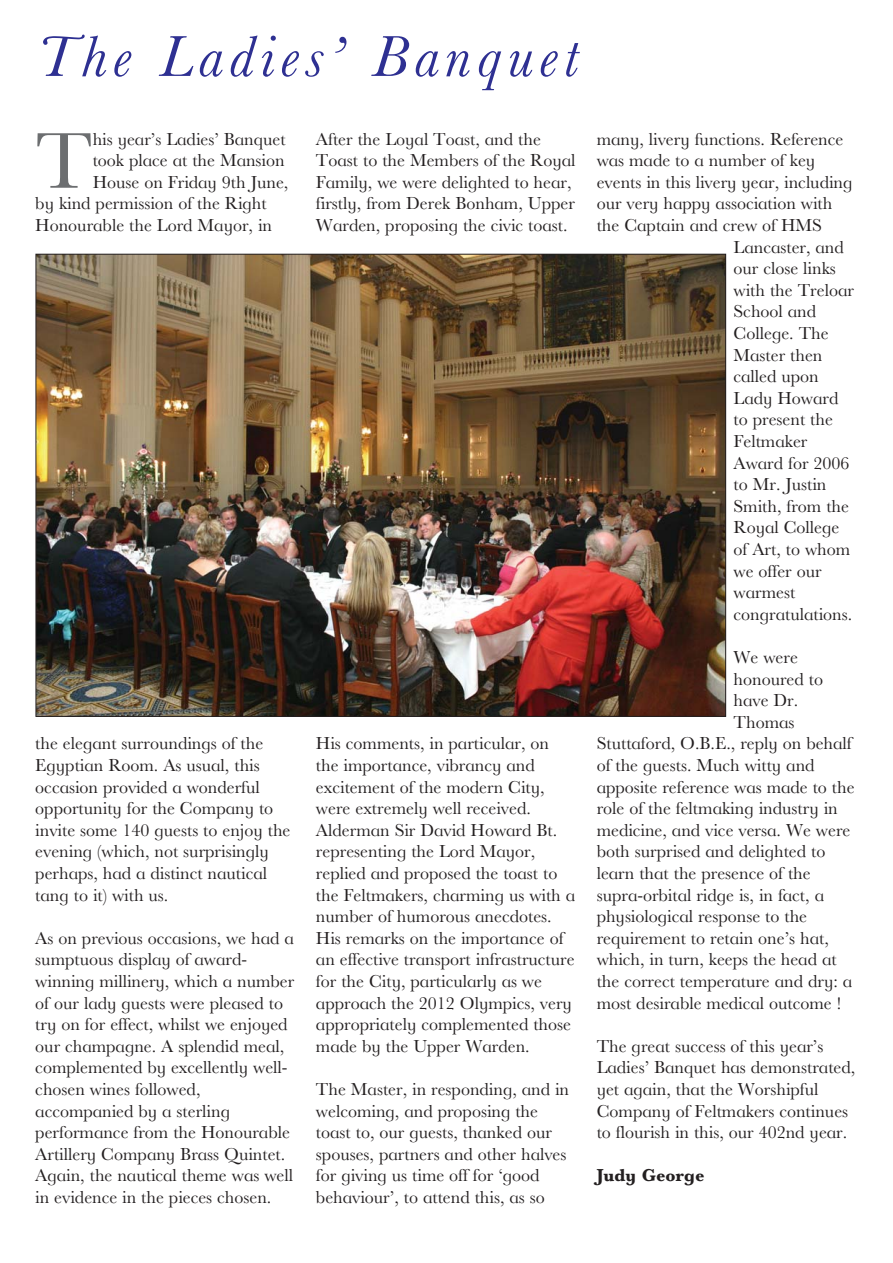
<style>
.page{position:relative;width:893px;height:1263px;background:#fff}
.page>*{position:absolute;margin:0;border:0;box-sizing:border-box;transform-origin:0 0}
.t1{font:82.2px "Baskerville MT Schlbk";color:#6c6e70}
.t2{font:italic 60px "Baskerville MT Schlbk";letter-spacing:.1em;color:#2e3092}
.t3{font:18px/21.6px "Baskerville MT Schlbk";color:#231f20}
.t4{font:700 18px "Baskerville MT Schlbk";color:#231f20}
</style>
<div class="page">
<img style="left:38px;top:256px;width:686px;height:459px">
<h2 class="t2" style="left:36px;top:33px;width:543px">The Ladies’ Banquet</h2>
<h1 class="t1" style="left:35px;top:129px;width:59px">T</h1>
<p class="t3" style="left:93px;top:129px;width:195px">his year’s Ladies’ Banquet</p>
<p class="t3" style="left:93px;top:151px;width:193px">took place at the Mansion</p>
<p class="t3" style="left:93px;top:173px;width:197px">House on Friday 9th June,</p>
<p class="t3" style="left:35px;top:194px;width:233px">by kind permission of the Right</p>
<p class="t3" style="left:35px;top:216px;width:238px">Honourable the Lord Mayor, in</p>
<p class="t3" style="left:35px;top:734px;width:257px">the elegant surroundings of the<br>Egyptian Room. As usual, this occasion provided a wonderful opportunity for the Company to invite some 140 guests to enjoy the evening (which, not surprisingly perhaps, had a distinct nautical tang to it) with us.</p>
<p class="t3" style="left:35px;top:929px;width:261px">As on previous occasions, we had a sumptuous display of award&shy;winning millinery, which a number of our lady guests were pleased to try on for effect, whilst we enjoyed our champagne. A splendid meal, complemented by excellently well&shy;chosen wines followed, accompanied by a sterling performance from the Honourable<br>Artillery Company Brass Quintet.<br>Again, the nautical theme was well in evidence in the pieces chosen.</p>
<p class="t3" style="left:316px;top:129px;width:261px">After the Loyal Toast, and the Toast to the Members of the Royal Family, we were delighted to hear, firstly, from Derek Bonham, Upper Warden, proposing the civic toast.</p>
<p class="t3" style="left:316px;top:734px;width:261px">His comments, in particular, on the importance, vibrancy and excitement of the modern City, were extremely well received.<br>Alderman Sir David Howard Bt. representing the Lord Mayor, replied and proposed the toast to the Feltmakers, charming us with a number of humorous anecdotes.<br>His remarks on the importance of an effective transport infrastructure for the City, particularly as we approach the 2012 Olympics, very appropriately complemented those made by the Upper Warden.</p>
<p class="t3" style="left:316px;top:1080px;width:255px">The Master, in responding, and in welcoming, and proposing the toast to, our guests, thanked our spouses, partners and other halves for giving us time off for ‘good behaviour’, to attend this, as so</p>
<p class="t3" style="left:597px;top:129px;width:248px">many, livery functions. Reference</p>
<p class="t3" style="left:597px;top:151px;width:220px">was made to a number of key</p>
<p class="t3" style="left:597px;top:173px;width:257px">events in this livery year, including</p>
<p class="t3" style="left:597px;top:194px;width:237px">our very happy association with</p>
<p class="t3" style="left:597px;top:216px;width:227px">the Captain and crew of HMS</p>
<p class="t3" style="left:733px;top:237px;width:112px">Lancaster, and</p>
<p class="t3" style="left:733px;top:259px;width:104px">our close links</p>
<p class="t3" style="left:733px;top:281px;width:122px">with the Treloar</p>
<p class="t3" style="left:733px;top:302px;width:84px">School and</p>
<p class="t3" style="left:733px;top:324px;width:97px">College. The</p>
<p class="t3" style="left:733px;top:345px;width:90px">Master then</p>
<p class="t3" style="left:733px;top:367px;width:87px">called upon</p>
<p class="t3" style="left:733px;top:389px;width:106px">Lady Howard</p>
<p class="t3" style="left:733px;top:410px;width:101px">to present the</p>
<p class="t3" style="left:733px;top:432px;width:75px">Feltmaker</p>
<p class="t3" style="left:733px;top:453px;width:118px">Award for 2006</p>
<p class="t3" style="left:733px;top:475px;width:94px">to Mr. Justin</p>
<p class="t3" style="left:733px;top:497px;width:117px">Smith, from the</p>
<p class="t3" style="left:733px;top:518px;width:107px">Royal College</p>
<p class="t3" style="left:733px;top:540px;width:118px">of Art, to whom</p>
<p class="t3" style="left:733px;top:561px;width:90px">we offer our</p>
<p class="t3" style="left:733px;top:583px;width:63px">warmest</p>
<p class="t3" style="left:733px;top:605px;width:120px">congratulations.</p>
<p class="t3" style="left:733px;top:648px;width:66px">We were</p>
<p class="t3" style="left:733px;top:669px;width:91px">honoured to</p>
<p class="t3" style="left:733px;top:691px;width:66px">have Dr.</p>
<p class="t3" style="left:733px;top:713px;width:62px">Thomas</p>
<p class="t3" style="left:597px;top:734px;width:257px">Stuttaford, O.B.E., reply on behalf</p>
<p class="t3" style="left:597px;top:756px;width:219px">of the guests. Much witty and</p>
<p class="t3" style="left:597px;top:777px;width:259px">apposite reference was made to the</p>
<p class="t3" style="left:597px;top:799px;width:243px">role of the feltmaking industry in</p>
<p class="t3" style="left:597px;top:821px;width:255px">medicine, and vice versa. We were</p>
<p class="t3" style="left:597px;top:842px;width:230px">both surprised and delighted to</p>
<p class="t3" style="left:597px;top:864px;width:216px">learn that the presence of the</p>
<p class="t3" style="left:597px;top:885px;width:229px">supra-orbital ridge is, in fact, a</p>
<p class="t3" style="left:597px;top:907px;width:212px">physiological response to the</p>
<p class="t3" style="left:597px;top:929px;width:234px">requirement to retain one’s hat,</p>
<p class="t3" style="left:597px;top:950px;width:241px">which, in turn, keeps the head at</p>
<p class="t3" style="left:597px;top:972px;width:257px">the correct temperature and dry: a</p>
<p class="t3" style="left:597px;top:993px;width:246px">most desirable medical outcome !</p>
<p class="t3" style="left:597px;top:1037px;width:260px">The great success of this year’s Ladies’ Banquet has demonstrated, yet again, that the Worshipful Company of Feltmakers continues to flourish in this, our 402nd year.</p>
<p class="t4" style="left:597px;top:1168px;width:110px">Judy George</p>
</div>
